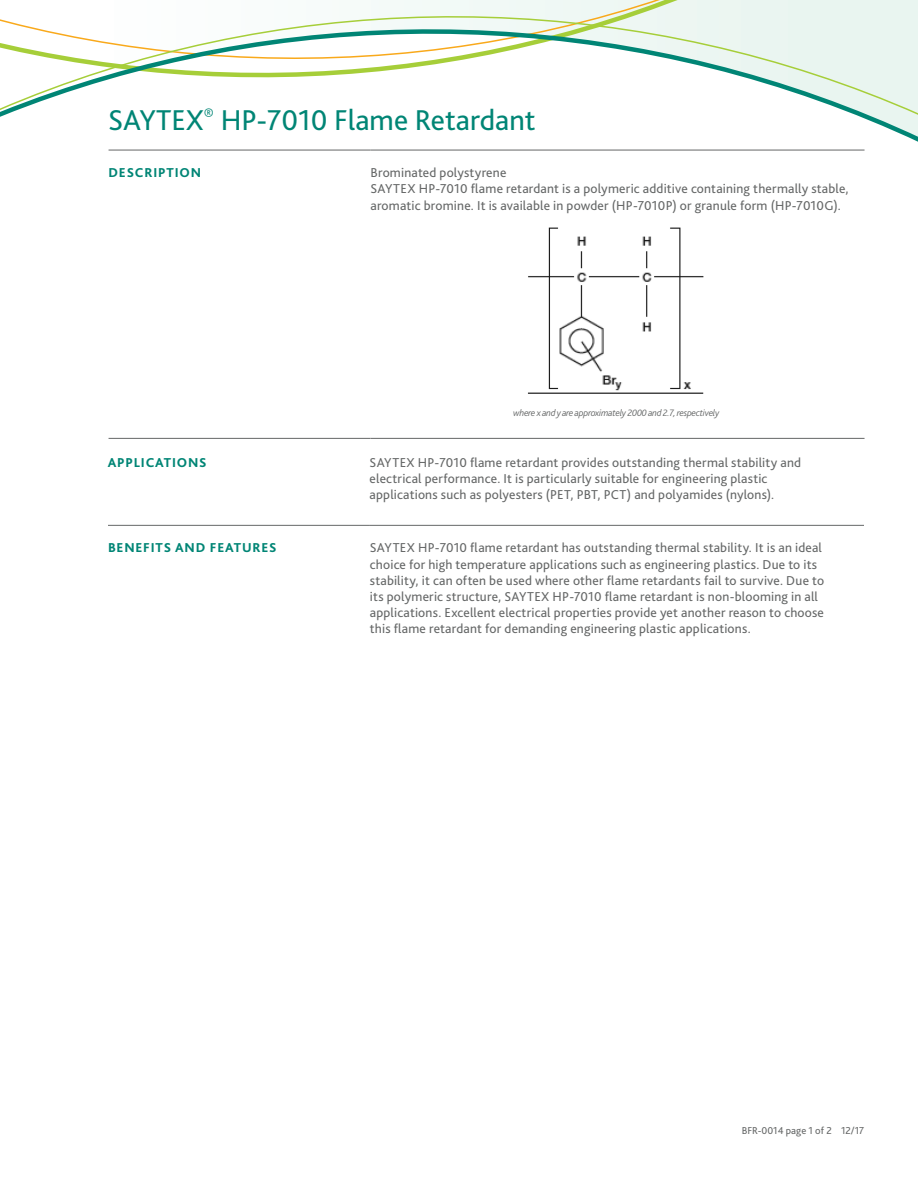
<style>
.page{position:relative;width:918px;height:1188px;background:#fff}
.page>*{position:absolute;margin:0;border:0;box-sizing:border-box;transform-origin:0 0}
.t1{font:30px "Bliss 2";color:#008575}
.Paragraph{font:13.5px/16.2px "Bliss 2";letter-spacing:.015em;color:#656767}
.t2{font:800 13.5px "Bliss 2";letter-spacing:.06em;color:#008575}
.t3{font:10.5px "Bliss 2";color:#656767}
.t4{font:italic 300 9.75px "Bliss";letter-spacing:-.025em;color:#656767}
</style>
<div class="page">
<svg style="left:0;top:0;width:918px;height:151px"></svg>
<hr style="left:109px;top:150px;width:261px;height:1px;background:#656767">
<hr style="left:370px;top:150px;width:495px;height:1px;background:#656767">
<hr style="left:109px;top:438px;width:261px;height:1px;background:#656767">
<hr style="left:370px;top:438px;width:495px;height:1px;background:#656767">
<hr style="left:108px;top:525px;width:262px;height:1px;background:#656767">
<hr style="left:370px;top:525px;width:494px;height:1px;background:#656767">
<img style="left:528px;top:227px;width:176px;height:167px">
<h2 class="t1" style="left:108px;top:102px;width:429px">SAYTEX<sup>®</sup> HP-7010 Flame Retardant</h2>
<h3 class="t2" style="left:109px;top:164px;width:94px">DESCRIPTION</h3>
<p class="Paragraph" style="left:370px;top:164px;width:480px">Brominated polystyrene<br>SAYTEX HP-7010 flame retardant is a polymeric additive containing thermally stable, aromatic bromine. It is available in powder (HP-7010P) or granule form (HP-7010G).</p>
<p class="t4" style="left:513px;top:406px;width:208px">where x and y are approximately 2000 and 2.7, respectively</p>
<h3 class="t2" style="left:108px;top:454px;width:100px">APPLICATIONS</h3>
<p class="Paragraph" style="left:370px;top:454px;width:433px">SAYTEX HP-7010 flame retardant provides outstanding thermal stability and electrical performance. It is particularly suitable for engineering plastic applications such as polyesters (PET, PBT, PCT) and polyamides (nylons).</p>
<h3 class="t2" style="left:108px;top:540px;width:170px">BENEFITS AND FEATURES</h3>
<p class="Paragraph" style="left:370px;top:540px;width:456px">SAYTEX HP-7010 flame retardant has outstanding thermal stability. It is an ideal choice for high temperature applications such as engineering plastics. Due to its stability, it can often be used where other flame retardants fail to survive. Due to its polymeric structure, SAYTEX HP-7010 flame retardant is non-blooming in all applications. Excellent electrical properties provide yet another reason to choose this flame retardant for demanding engineering plastic applications.</p>
<p class="t3" style="left:742px;top:1124px;width:124px">BFR-0014 page 1 of 2 12/17</p>
</div>
